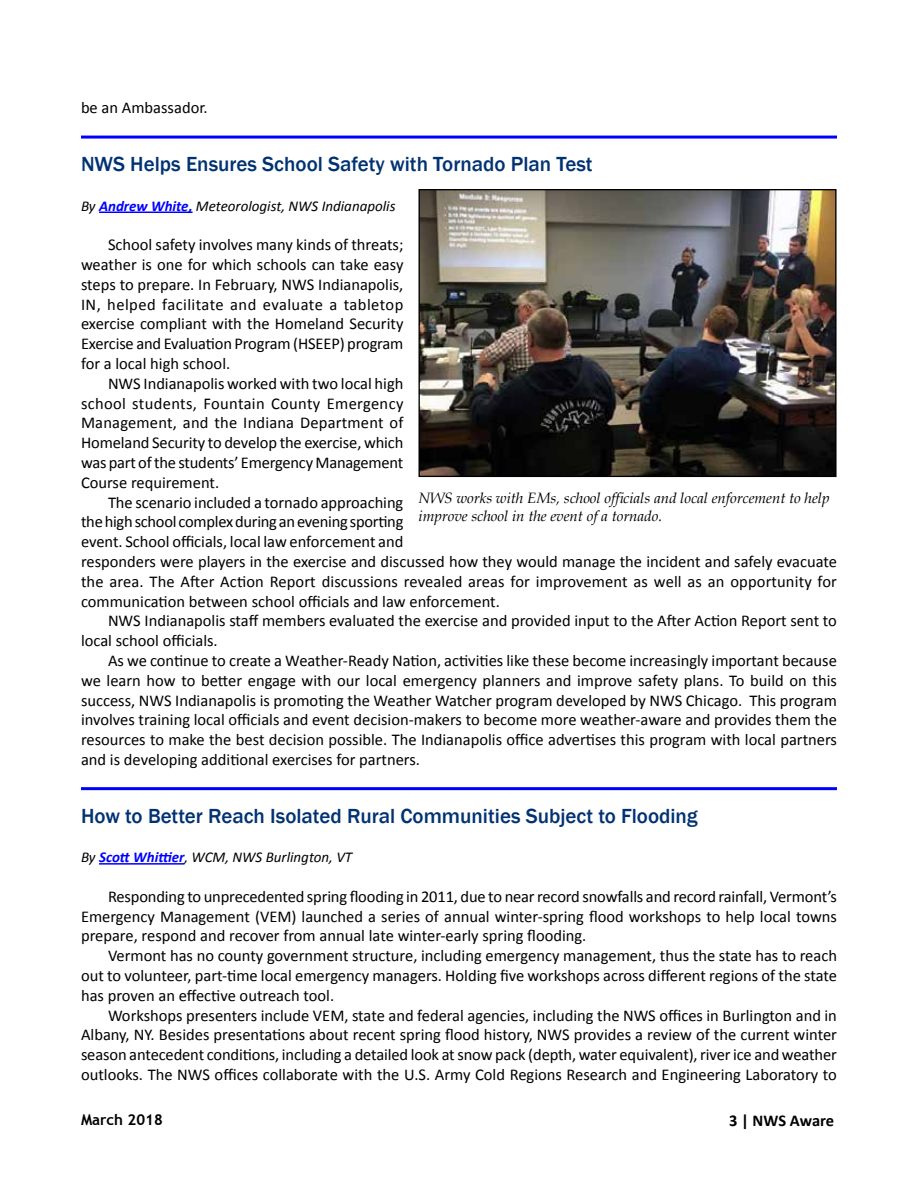
<style>
.page{position:relative;width:918px;height:1188px;background:#fff}
.page>*{position:absolute;margin:0;border:0;box-sizing:border-box;transform-origin:0 0}
.t1{font:500 21px "Franklin Gothic";color:#003273}
.t2{font:16.5px/19.8px "Calibri";color:#000;text-align:justify}
.t3{font:700 16.5px "Calibri";color:#000}
.t4{font:italic 15px/18px "Book Antiqua";color:#000}
.t5{font:italic 15px "Calibri";color:#000}
.t6{font:700 15px "Trebuchet MS";color:#000}
.s1{font-weight:700;color:#00f}
</style>
<div class="page">
<hr style="left:81px;top:136px;width:756px;height:3px;background:#00f">
<hr style="left:99px;top:212px;width:94px;height:1px;background:#00f">
<hr style="left:81px;top:787px;width:756px;height:3px;background:#00f">
<hr style="left:99px;top:863px;width:85px;height:2px;background:#00f">
<img style="left:421px;top:191px;width:414px;height:284px">
<div style="left:419px;top:189px;width:418px;height:288px;border:1px solid #000"></div>
<p class="t2" style="left:81px;top:98px;width:128px">be an Ambassador.</p>
<p class="t1" style="left:81px;top:151px;width:513px">NWS Helps Ensures School Safety with Tornado Plan Test</p>
<p class="t5" style="left:81px;top:195px;width:316px">By <span class="s1">Andrew White,</span> Meteorologist, NWS Indianapolis</p>
<p class="t2" style="left:81px;top:235px;width:324px;text-indent:27px">School safety involves many kinds of threats; weather is one for which schools can take easy steps to prepare. In February, NWS Indianapolis, IN, helped facilitate and evaluate a tabletop exercise compliant with the Homeland Security Exercise and Evaluation Program (HSEEP) program for a local high school.</p>
<p class="t2" style="left:81px;top:373px;width:324px;text-indent:27px">NWS Indianapolis worked with two local high school students, Fountain County Emergency Management, and the Indiana Department of Homeland Security to develop the exercise, which was part of the students’ Emergency Management Course requirement.</p>
<p class="t2" style="left:81px;top:492px;width:758px;text-align:left;text-indent:27px">The scenario included a tornado approaching<br>the high school complex during an evening sporting<br>event. School officials, local law enforcement and<br>responders were players in the exercise and discussed how they would manage the incident and safely evacuate the area. The After Action Report discussions revealed areas for improvement as well as an opportunity for communication between school officials and law enforcement.</p>
<p class="t2" style="left:81px;top:611px;width:757px;text-indent:27px">NWS Indianapolis staff members evaluated the exercise and provided input to the After Action Report sent to local school officials.</p>
<p class="t2" style="left:81px;top:651px;width:758px;text-indent:27px">As we continue to create a Weather-Ready Nation, activities like these become increasingly important because we learn how to better engage with our local emergency planners and improve safety plans. To build on this success, NWS Indianapolis is promoting the Weather Watcher program developed by NWS Chicago. This program involves training local officials and event decision-makers to become more weather-aware and provides them the resources to make the best decision possible. The Indianapolis office advertises this program with local partners and is developing additional exercises for partners.</p>
<p class="t4" style="left:418px;top:488px;width:413px">NWS works with EMs, school officials and local enforcement to help improve school in the event of a tornado.</p>
<p class="t1" style="left:81px;top:803px;width:618px">How to Better Reach Isolated Rural Communities Subject to Flooding</p>
<p class="t5" style="left:81px;top:847px;width:273px">By <span class="s1">Scott Whittier</span>, WCM, NWS Burlington, VT</p>
<p class="t2" style="left:81px;top:886px;width:758px;text-indent:27px">Responding to unprecedented spring flooding in 2011, due to near record snowfalls and record rainfall, Vermont’s Emergency Management (VEM) launched a series of annual winter-spring flood workshops to help local towns prepare, respond and recover from annual late winter-early spring flooding.</p>
<p class="t2" style="left:81px;top:946px;width:758px;text-indent:27px">Vermont has no county government structure, including emergency management, thus the state has to reach out to volunteer, part-time local emergency managers. Holding five workshops across different regions of the state has proven an effective outreach tool.</p>
<p class="t2" style="left:81px;top:1005px;width:758px;text-indent:27px">Workshops presenters include VEM, state and federal agencies, including the NWS offices in Burlington and in Albany, NY. Besides presentations about recent spring flood history, NWS provides a review of the current winter season antecedent conditions, including a detailed look at snow pack (depth, water equivalent), river ice and weather outlooks. The NWS offices collaborate with the U.S. Army Cold Regions Research and Engineering Laboratory to</p>
<p class="t6" style="left:81px;top:1110px;width:83px">March 2018</p>
<p class="t3" style="left:729px;top:1110px;width:107px">3 | NWS Aware</p>
</div>
